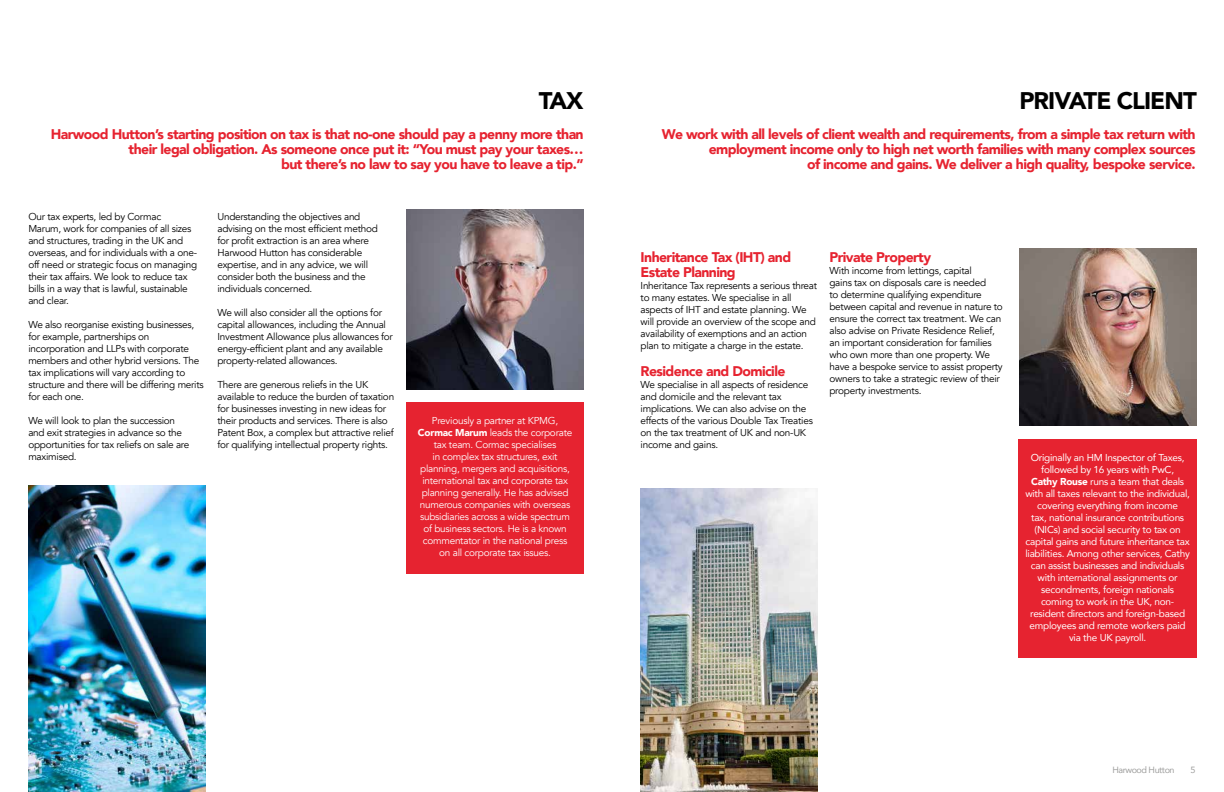
<style>
.page{position:relative;width:1224px;height:792px;background:#fff}
.page>*{position:absolute;margin:0;border:0;box-sizing:border-box;transform-origin:0 0}
.t1{font:900 24px "Avenir";letter-spacing:-.04em;color:#000}
.t2{font:900 14px/15px "Avenir";letter-spacing:-.04em;color:#e62330;text-align:right}
.t3{font:10px/12px "Avenir";letter-spacing:-.025em;color:#000}
.t4{font:10px/12px "Avenir";letter-spacing:-.025em;color:#fff;text-align:center}
.t5{font:10px/12px "Avenir";letter-spacing:-.025em;color:#fff;text-align:center}
.t6{font:9px "Avenir";letter-spacing:-.05em;color:#9d9d9c}
.s1{font-weight:900}
</style>
<div class="page">
<div style="left:407px;top:402px;width:177px;height:172px;background:#e62330"></div>
<img style="left:407px;top:210px;width:177px;height:179px">
<img style="left:28px;top:486px;width:177px;height:306px">
<div style="left:1019px;top:439px;width:178px;height:218px;background:#e62330"></div>
<img style="left:1019px;top:248px;width:177px;height:177px">
<img style="left:640px;top:488px;width:177px;height:304px">
<h1 class="t1" style="left:539px;top:80px;width:46px">TAX</h1>
<h2 class="t2" style="left:51px;top:126px;width:534px">Harwood Hutton’s starting position on tax is that no-one should pay a penny more than their legal obligation. As someone once put it: “You must pay your taxes…<br>but there’s no law to say you have to leave a tip.”</h2>
<p class="t3" style="left:28px;top:211px;width:170px">Our tax experts, led by Cormac<br>Marum, work for companies of all sizes and structures, trading in the UK and overseas, and for individuals with a one&shy;off need or strategic focus on managing their tax affairs. We look to reduce tax bills in a way that is lawful, sustainable and clear.</p>
<p class="t3" style="left:28px;top:319px;width:177px">We also reorganise existing businesses, for example, partnerships on incorporation and LLPs with corporate members and other hybrid versions. The tax implications will vary according to structure and there will be differing merits for each one.</p>
<p class="t3" style="left:28px;top:415px;width:163px">We will look to plan the succession and exit strategies in advance so the opportunities for tax reliefs on sale are maximised.</p>
<p class="t5" style="left:418px;top:415px;width:156px">Previously a partner at KPMG, <span class="s1">Cormac Marum</span> leads the corporate tax team. Cormac specialises<br>in complex tax structures, exit planning, mergers and acquisitions, international tax and corporate tax planning generally. He has advised numerous companies with overseas subsidiaries across a wide spectrum of business sectors. He is a known commentator in the national press on all corporate tax issues.</p>
<p class="t3" style="left:217px;top:211px;width:162px">Understanding the objectives and advising on the most efficient method for profit extraction is an area where Harwood Hutton has considerable expertise, and in any advice, we will consider both the business and the individuals concerned.</p>
<p class="t3" style="left:217px;top:307px;width:177px">We will also consider all the options for capital allowances, including the Annual Investment Allowance plus allowances for energy-efficient plant and any available property-related allowances.</p>
<p class="t3" style="left:217px;top:379px;width:178px">There are generous reliefs in the UK available to reduce the burden of taxation for businesses investing in new ideas for their products and services. There is also Patent Box, a complex but attractive relief for qualifying intellectual property rights.</p>
<h1 class="t1" style="left:1019px;top:80px;width:179px">PRIVATE CLIENT</h1>
<h2 class="t2" style="left:662px;top:126px;width:535px">We work with all levels of client wealth and requirements, from a simple tax return with employment income only to high net worth families with many complex sources<br>of income and gains. We deliver a high quality, bespoke service.</h2>
<h2 class="t2" style="left:641px;top:249px;width:152px;text-align:left">Inheritance Tax (IHT) and<br>Estate Planning</h2>
<p class="t3" style="left:641px;top:280px;width:178px">Inheritance Tax represents a serious threat to many estates. We specialise in all aspects of IHT and estate planning. We will provide an overview of the scope and availability of exemptions and an action plan to mitigate a charge in the estate.</p>
<h2 class="t2" style="left:641px;top:363px;width:146px">Residence and Domicile</h2>
<p class="t3" style="left:641px;top:379px;width:174px">We specialise in all aspects of residence and domicile and the relevant tax implications. We can also advise on the effects of the various Double Tax Treaties on the tax treatment of UK and non-UK income and gains.</p>
<h2 class="t2" style="left:829px;top:249px;width:103px">Private Property</h2>
<p class="t3" style="left:829px;top:265px;width:175px">With income from lettings, capital<br>gains tax on disposals care is needed<br>to determine qualifying expenditure between capital and revenue in nature to ensure the correct tax treatment. We can also advise on Private Residence Relief, an important consideration for families who own more than one property. We have a bespoke service to assist property owners to take a strategic review of their property investments.</p>
<p class="t4" style="left:1025px;top:451px;width:166px">Originally an HM Inspector of Taxes, followed by 16 years with PwC,<br><span class="s1">Cathy Rouse</span> runs a team that deals with all taxes relevant to the individual, covering everything from income<br>tax, national insurance contributions (NICs) and social security to tax on capital gains and future inheritance tax liabilities. Among other services, Cathy can assist businesses and individuals with international assignments or secondments, foreign nationals coming to work in the UK, non&shy;resident directors and foreign-based employees and remote workers paid via the UK payroll.</p>
<p class="t6" style="left:1113px;top:762px;width:64px">Harwood Hutton</p>
<p class="t6" style="left:1191px;top:762px;width:7px">5</p>
</div>
